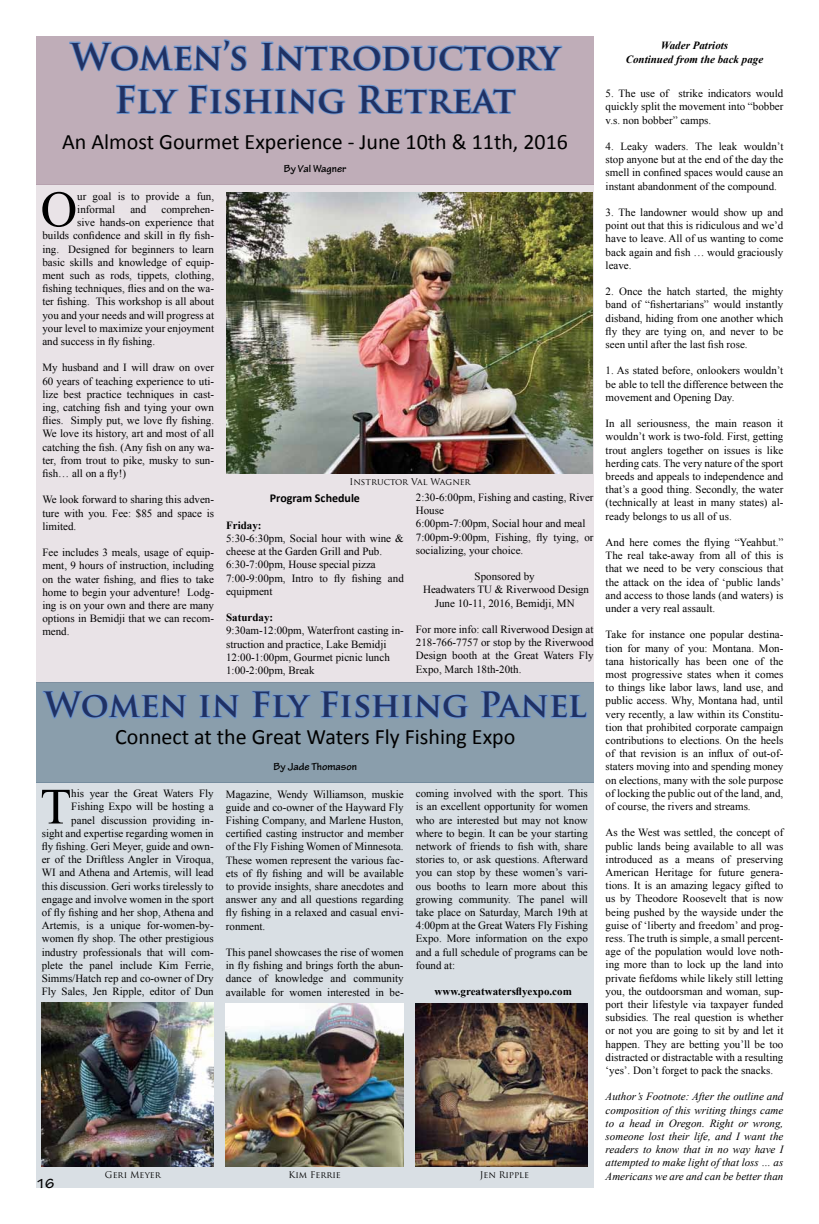
<style>
.page{position:relative;width:819px;height:1224px;background:#fff}
.page>*{position:absolute;margin:0;border:0;box-sizing:border-box;transform-origin:0 0}
.t1{font:50.9px "Times New Roman";color:#000}
.t2{font:700 36px/43.2px "Trajan Pro";letter-spacing:-.005em;color:#203164;text-align:center}
.t3{font:700 34px "Trajan Pro";letter-spacing:-.005em;color:#203164}
.t4{font:22px "Calibri";color:#000}
.t5{font:700 14px "Tekton Pro";color:#000}
.t6{font:700 12px "Calibri";color:#000}
.t7{font:11px/13.2px "Times New Roman";color:#000;text-align:justify}
.t8{font:italic 11px/13.2px "Times New Roman";color:#000;text-align:justify}
.t9{font:700 11px "Times New Roman";color:#000}
.t10{font:italic 700 11px/13.2px "Times New Roman";color:#000;text-align:center}
.t11{font:700 11px "Tekton Pro";color:#000}
.t12{font:9px "Trajan Pro";color:#000}
</style>
<div class="page">
<div style="left:36px;top:184px;width:557px;height:499px;background:#e9e3e7"></div>
<div style="left:36px;top:36px;width:557px;height:148px;background:#bfadb8"></div>
<svg style="left:69px;top:39px;width:494px;height:76px"></svg>
<img style="left:226px;top:192px;width:366px;height:281px">
<div style="left:36px;top:783px;width:557px;height:405px;background:#d9dfe4"></div>
<div style="left:36px;top:683px;width:558px;height:100px;background:#8a9eac"></div>
<svg style="left:41px;top:682px;width:147px;height:37px"></svg>
<svg style="left:198px;top:682px;width:43px;height:37px"></svg>
<svg style="left:251px;top:682px;width:61px;height:37px"></svg>
<svg style="left:319px;top:682px;width:151px;height:37px"></svg>
<svg style="left:479px;top:682px;width:109px;height:37px"></svg>
<img style="left:42px;top:1003px;width:172px;height:163px">
<img style="left:226px;top:1003px;width:178px;height:164px">
<img style="left:415px;top:1003px;width:173px;height:164px">
<h2 class="t2" style="left:71px;top:35px;width:490px">Women’s Introductory<br>Fly Fishing Retreat</h2>
<h3 class="t4" style="left:62px;top:128px;width:507px">An Almost Gourmet Experience - June 10th &amp; 11th, 2016</h3>
<p class="t11" style="left:284px;top:162px;width:64px">By Val Wagner</p>
<h1 class="t1" style="left:41px;top:175px;width:38px">O</h1>
<p class="t7" style="left:77px;top:189px;width:138px">ur goal is to provide a fun, informal</p>
<p class="t7" style="left:130px;top:203px;width:17px">and</p>
<p class="t7" style="left:162px;top:203px;width:54px">comprehen-</p>
<p class="t7" style="left:77px;top:216px;width:138px">sive hands-on experience that</p>
<p class="t7" style="left:42px;top:229px;width:173px">builds confidence and skill in fly fish-</p>
<p class="t7" style="left:42px;top:242px;width:173px">ing. Designed for beginners to learn</p>
<p class="t7" style="left:42px;top:255px;width:173px">basic skills and knowledge of equip-</p>
<p class="t7" style="left:42px;top:269px;width:173px">ment such as rods, tippets, clothing,</p>
<p class="t7" style="left:42px;top:282px;width:173px">fishing techniques, flies and on the wa-</p>
<p class="t7" style="left:42px;top:295px;width:173px">ter fishing. This workshop is all about</p>
<p class="t7" style="left:42px;top:308px;width:173px">you and your needs and will progress at</p>
<p class="t7" style="left:42px;top:321px;width:173px">your level to maximize your enjoyment</p>
<p class="t7" style="left:42px;top:335px;width:114px">and success in fly fishing.</p>
<p class="t7" style="left:42px;top:361px;width:173px">My husband and I will draw on over 60 years of teaching experience to uti&shy;lize best practice techniques in cast&shy;ing, catching fish and tying your own flies. Simply put, we love fly fishing.<br>We love its history, art and most of all catching the fish. (Any fish on any wa&shy;ter, from trout to pike, musky to sun&shy;fish… all on a fly!)</p>
<p class="t7" style="left:42px;top:493px;width:173px">We look forward to sharing this adven&shy;ture with you. Fee: $85 and space is limited.</p>
<p class="t7" style="left:42px;top:546px;width:173px">Fee includes 3 meals, usage of equip&shy;ment, 9 hours of instruction, including on the water fishing, and flies to take home to begin your adventure! Lodg&shy;ing is on your own and there are many options in Bemidji that we can recom&shy;mend.</p>
<p class="t12" style="left:349px;top:476px;width:123px">Instructor Val Wagner</p>
<p class="t6" style="left:270px;top:491px;width:92px">Program Schedule</p>
<p class="t9" style="left:226px;top:517px;width:37px">Friday:</p>
<p class="t7" style="left:226px;top:532px;width:179px;text-align:left">5:30-6:30pm, Social hour with wine &amp; cheese at the Garden Grill and Pub.<br>6:30-7:00pm, House special pizza<br>7:00-9:00pm, Intro to fly fishing and equipment</p>
<p class="t9" style="left:226px;top:610px;width:49px">Saturday:</p>
<p class="t7" style="left:226px;top:624px;width:179px;text-align:left">9:30am-12:00pm, Waterfront casting in&shy;struction and practice, Lake Bemidji 12:00-1:00pm, Gourmet picnic lunch 1:00-2:00pm, Break</p>
<p class="t7" style="left:416px;top:491px;width:179px;text-align:left">2:30-6:00pm, Fishing and casting, River<br>House<br>6:00pm-7:00pm, Social hour and meal<br>7:00pm-9:00pm, Fishing, fly tying, or socializing, your choice.</p>
<p class="t7" style="left:423px;top:570px;width:167px;text-align:center">Sponsored by<br>Headwaters TU &amp; Riverwood Design<br>June 10-11, 2016, Bemidji, MN</p>
<p class="t7" style="left:416px;top:623px;width:179px">For more info: call Riverwood Design at 218-766-7757 or stop by the Riverwood Design booth at the Great Waters Fly Expo, March 18th-20th.</p>
<h3 class="t3" style="left:44px;top:684px;width:544px">Women in Fly Fishing Panel</h3>
<h3 class="t4" style="left:115px;top:723px;width:402px">Connect at the Great Waters Fly Fishing Expo</h3>
<p class="t11" style="left:274px;top:760px;width:85px">By Jade Thomason</p>
<h1 class="t1" style="left:40px;top:772px;width:33px">T</h1>
<p class="t7" style="left:42px;top:787px;width:174px;text-align:right">his year the Great Waters Fly Fishing Expo will be hosting a<br>panel discussion providing in-<br>sight and expertise regarding women in fly fishing. Geri Meyer, guide and own&shy;er of the Driftless Angler in Viroqua, WI and Athena and Artemis, will lead this discussion. Geri works tirelessly to engage and involve women in the sport of fly fishing and her shop, Athena and Artemis, is a unique for-women-by&shy;women fly shop. The other prestigious industry professionals that will com&shy;plete the panel include Kim Ferrie, Simms/Hatch rep and co-owner of Dry Fly Sales, Jen Ripple, editor of Dun</p>
<p class="t7" style="left:226px;top:787px;width:179px">Magazine, Wendy Williamson, muskie guide and co-owner of the Hayward Fly Fishing Company, and Marlene Huston, certified casting instructor and member of the Fly Fishing Women of Minnesota.<br>These women represent the various fac&shy;ets of fly fishing and will be available to provide insights, share anecdotes and answer any and all questions regarding fly fishing in a relaxed and casual envi&shy;ronment.</p>
<p class="t7" style="left:416px;top:787px;width:174px">coming involved with the sport. This is an excellent opportunity for women who are interested but may not know where to begin. It can be your starting network of friends to fish with, share stories to, or ask questions. Afterward you can stop by these women’s vari&shy;ous booths to learn more about this growing community. The panel will take place on Saturday, March 19th at 4:00pm at the Great Waters Fly Fishing Expo. More information on the expo and a full schedule of programs can be found at:</p>
<p class="t9" style="left:435px;top:984px;width:139px">www.greatwatersflyexpo.com</p>
<p class="t7" style="left:226px;top:945px;width:179px">This panel showcases the rise of women in fly fishing and brings forth the abun&shy;dance of knowledge and community available for women interested in be-</p>
<p class="t5" style="left:36px;top:1175px;width:20px">16</p>
<p class="t12" style="left:105px;top:1169px;width:57px">Geri Meyer</p>
<p class="t12" style="left:289px;top:1169px;width:54px">Kim Ferrie</p>
<p class="t12" style="left:480px;top:1169px;width:51px">Jen Ripple</p>
<p class="t10" style="left:626px;top:39px;width:139px">Wader Patriots<br>Continued from the back page</p>
<p class="t7" style="left:606px;top:87px;width:179px">5. The use of strike indicators would quickly split the movement into “bobber v.s. non bobber” camps.</p>
<p class="t7" style="left:606px;top:139px;width:179px">4. Leaky waders. The leak wouldn’t stop anyone but at the end of the day the smell in confined spaces would cause an instant abandonment of the compound.</p>
<p class="t7" style="left:606px;top:205px;width:179px">3. The landowner would show up and point out that this is ridiculous and we’d have to leave. All of us wanting to come back again and fish … would graciously leave.</p>
<p class="t7" style="left:606px;top:285px;width:179px">2. Once the hatch started, the mighty band of “fishertarians” would instantly disband, hiding from one another which fly they are tying on, and never to be seen until after the last fish rose.</p>
<p class="t7" style="left:606px;top:364px;width:179px">1. As stated before, onlookers wouldn’t be able to tell the difference between the movement and Opening Day.</p>
<p class="t7" style="left:606px;top:417px;width:179px">In all seriousness, the main reason it wouldn’t work is two-fold. First, getting trout anglers together on issues is like herding cats. The very nature of the sport breeds and appeals to independence and that’s a good thing. Secondly, the water (technically at least in many states) al&shy;ready belongs to us all of us.</p>
<p class="t7" style="left:606px;top:535px;width:180px">And here comes the flying “Yeahbut.” The real take-away from all of this is that we need to be very conscious that the attack on the idea of ‘public lands’ and access to those lands (and waters) is under a very real assault.</p>
<p class="t7" style="left:606px;top:628px;width:179px">Take for instance one popular destina&shy;tion for many of you: Montana. Mon&shy;tana historically has been one of the most progressive states when it comes to things like labor laws, land use, and public access. Why, Montana had, until very recently, a law within its Constitu&shy;tion that prohibited corporate campaign contributions to elections. On the heels of that revision is an influx of out-of&shy;staters moving into and spending money on elections, many with the sole purpose of locking the public out of the land, and, of course, the rivers and streams.</p>
<p class="t7" style="left:606px;top:826px;width:179px">As the West was settled, the concept of public lands being available to all was introduced as a means of preserving American Heritage for future genera&shy;tions. It is an amazing legacy gifted to us by Theodore Roosevelt that is now being pushed by the wayside under the guise of ‘liberty and freedom’ and prog&shy;ress. The truth is simple, a small percent&shy;age of the population would love noth&shy;ing more than to lock up the land into private fiefdoms while likely still letting you, the outdoorsman and woman, sup&shy;port their lifestyle via taxpayer funded subsidies. The real question is whether or not you are going to sit by and let it happen. They are betting you’ll be too distracted or distractable with a resulting ‘yes’. Don’t forget to pack the snacks.</p>
<p class="t8" style="left:606px;top:1090px;width:179px">Author’s Footnote: After the outline and composition of this writing things came to a head in Oregon. Right or wrong, someone lost their life, and I want the readers to know that in no way have I attempted to make light of that loss … as Americans we are and can be better than</p>
</div>
